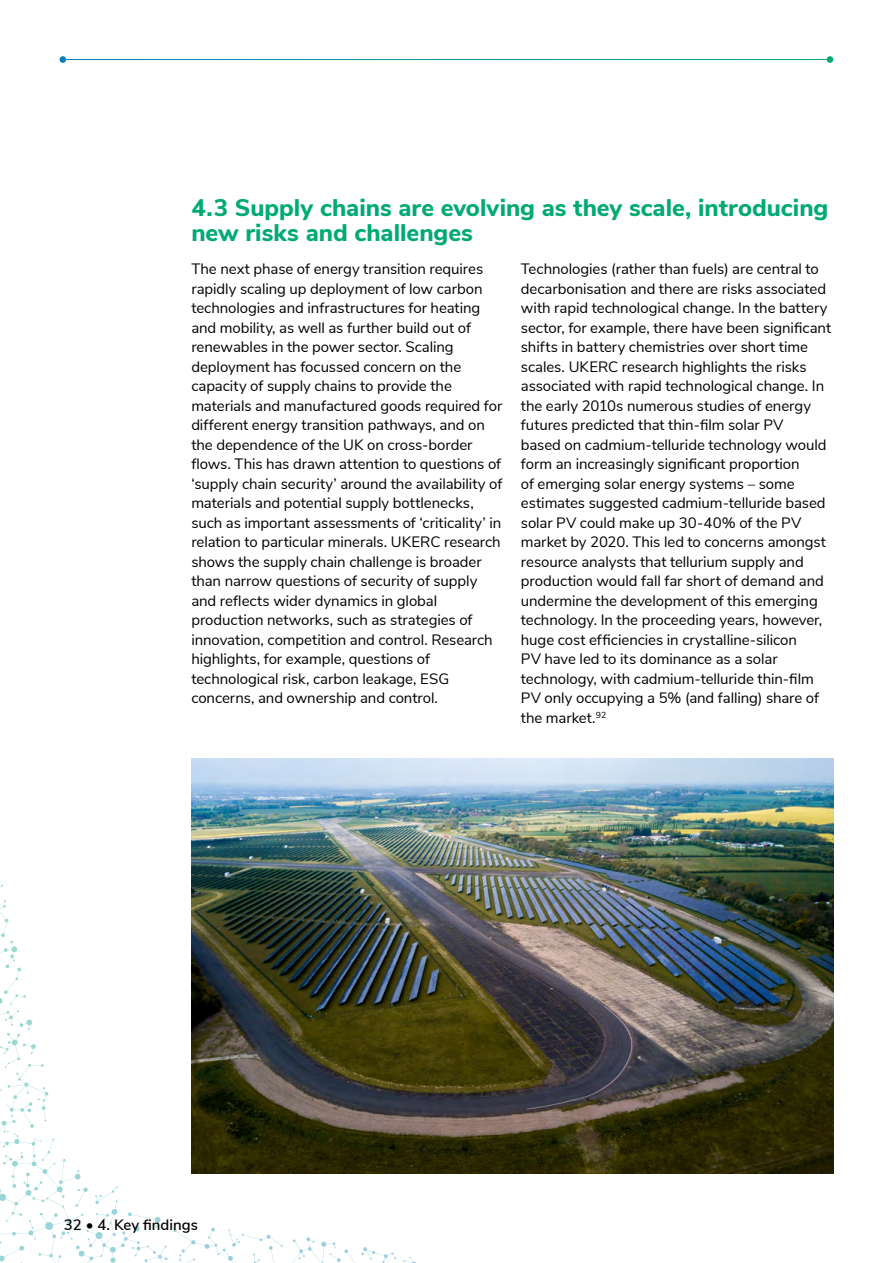
<style>
.page{position:relative;width:893px;height:1263px;background:#fff}
.page>*{position:absolute;margin:0;border:0;box-sizing:border-box;transform-origin:0 0}
.m_article_head_2_TOC{font:800 24px/25.5px "Nunito Sans";color:#01aa74}
.m_article_body{font:15px/19.5px "Nunito Sans";letter-spacing:-.005em;color:#000}
.t1{font:600 15px "Nunito Sans";color:#000}
</style>
<div class="page">
<svg style="left:75px;top:1187px;width:13px;height:20px"></svg>
<svg style="left:128px;top:1212px;width:33px;height:15px"></svg>
<svg style="left:0;top:1246px;width:24px;height:17px"></svg>
<svg style="left:23px;top:1043px;width:13px;height:11px"></svg>
<svg style="left:19px;top:1019px;width:14px;height:11px"></svg>
<svg style="left:0;top:1064px;width:54px;height:121px"></svg>
<svg style="left:95px;top:1186px;width:23px;height:18px"></svg>
<svg style="left:0;top:884px;width:26px;height:121px"></svg>
<svg style="left:173px;top:1228px;width:243px;height:35px"></svg>
<svg style="left:60px;top:56px;width:6px;height:7px"></svg>
<svg style="left:827px;top:56px;width:6px;height:7px"></svg>
<img style="left:191px;top:758px;width:642px;height:416px">
<p class="m_article_head_2_TOC" style="left:191px;top:193px;width:638px">4.3 Supply chains are evolving as they scale, introducing new risks and challenges</p>
<p class="m_article_body" style="left:191px;top:258px;width:313px">The next phase of energy transition requires rapidly scaling up deployment of low carbon technologies and infrastructures for heating and mobility, as well as further build out of renewables in the power sector. Scaling deployment has focussed concern on the capacity of supply chains to provide the materials and manufactured goods required for different energy transition pathways, and on the dependence of the UK on cross-border flows. This has drawn attention to questions of ‘supply chain security’ around the availability of materials and potential supply bottlenecks, such as important assessments of ‘criticality’ in relation to particular minerals. UKERC research shows the supply chain challenge is broader than narrow questions of security of supply and reflects wider dynamics in global production networks, such as strategies of innovation, competition and control. Research highlights, for example, questions of technological risk, carbon leakage, ESG concerns, and ownership and control.</p>
<p class="m_article_body" style="left:521px;top:258px;width:312px">Technologies (rather than fuels) are central to decarbonisation and there are risks associated with rapid technological change. In the battery sector, for example, there have been significant shifts in battery chemistries over short time scales. UKERC research highlights the risks associated with rapid technological change. In the early 2010s numerous studies of energy futures predicted that thin-film solar PV<br>based on cadmium-telluride technology would form an increasingly significant proportion<br>of emerging solar energy systems – some estimates suggested cadmium-telluride based solar PV could make up 30-40% of the PV market by 2020. This led to concerns amongst resource analysts that tellurium supply and production would fall far short of demand and undermine the development of this emerging technology. In the proceeding years, however, huge cost efficiencies in crystalline-silicon<br>PV have led to its dominance as a solar technology, with cadmium-telluride thin-film PV only occupying a 5% (and falling) share of the market.<sup>92</sup></p>
<p class="t1" style="left:64px;top:1214px;width:136px">32 • 4. Key findings</p>
</div>
